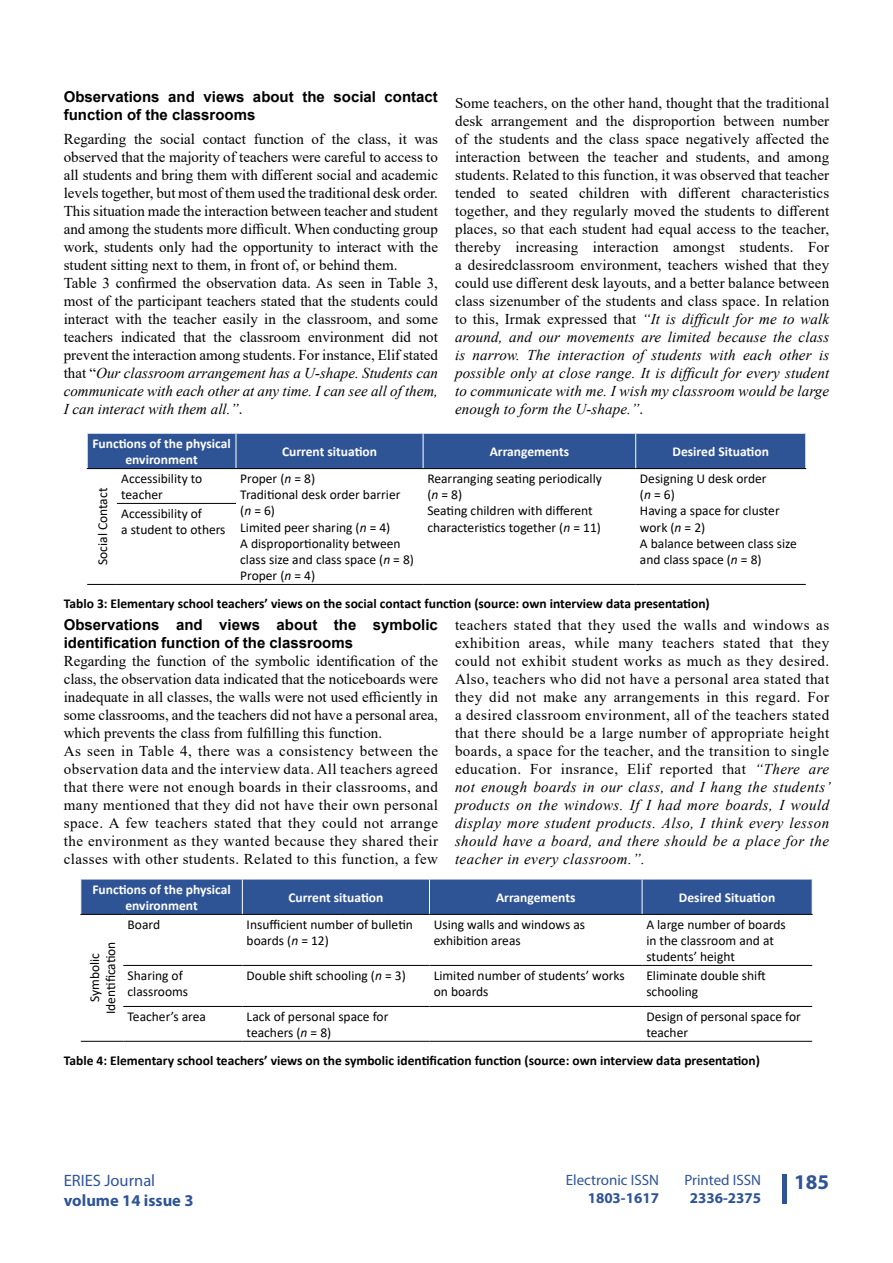
<style>
.page{position:relative;width:893px;height:1263px;background:#fff}
.page>*{position:absolute;margin:0;border:0;box-sizing:border-box;transform-origin:0 0}
.t1{font:700 21px "Myriad Pro";color:#2f5496}
.t2{font:700 16.5px "Myriad Pro";color:#2f5496}
.t3{font:16.5px "Myriad Pro";color:#2f5496}
.t4{font:15px/18px "Times New Roman";color:#000;text-align:justify}
.t5{font:15px/18px "Times New Roman";letter-spacing:.03em;color:#000}
.t6{font:700 15px/18px "Arial";color:#000}
.t7{font:15px "Myriad Pro";color:#2f5496}
.t8{font:700 15px "Myriad Pro";color:#2f5496}
.t9{font:13.5px/16.2px "Calibri";color:#000}
.t10{font:700 13.5px "Calibri";color:#000}
.t11{font:700 13.5px/16.2px "Calibri";color:#fff;text-align:center}
.s1{font-style:italic}
</style>
<div class="page">
<div style="left:782px;top:1174px;width:5px;height:29px;background:#2f5496"></div>
<div style="left:88px;top:434px;width:717px;height:34px;background:#2f5496"></div>
<hr style="left:236px;top:434px;width:1px;height:34px;background:#fff">
<hr style="left:423px;top:434px;width:1px;height:34px;background:#fff">
<hr style="left:635px;top:434px;width:1px;height:34px;background:#fff">
<hr style="left:117px;top:503px;width:119px;height:1px;background:#000">
<hr style="left:87px;top:468px;width:30px;height:1px;background:#000">
<hr style="left:117px;top:468px;width:119px;height:1px;background:#000">
<hr style="left:236px;top:468px;width:187px;height:1px;background:#000">
<hr style="left:423px;top:468px;width:213px;height:1px;background:#000">
<hr style="left:636px;top:468px;width:170px;height:1px;background:#000">
<hr style="left:87px;top:584px;width:30px;height:1px;background:#000">
<hr style="left:117px;top:584px;width:119px;height:1px;background:#000">
<hr style="left:236px;top:584px;width:187px;height:1px;background:#000">
<hr style="left:423px;top:584px;width:213px;height:1px;background:#000">
<hr style="left:636px;top:584px;width:170px;height:1px;background:#000">
<div style="left:81px;top:879px;width:731px;height:35px;background:#2f5496"></div>
<hr style="left:242px;top:879px;width:1px;height:35px;background:#fff">
<hr style="left:429px;top:879px;width:1px;height:35px;background:#fff">
<hr style="left:642px;top:879px;width:1px;height:35px;background:#fff">
<hr style="left:123px;top:965px;width:119px;height:1px;background:#000">
<hr style="left:242px;top:965px;width:187px;height:1px;background:#000">
<hr style="left:429px;top:965px;width:213px;height:1px;background:#000">
<hr style="left:642px;top:965px;width:170px;height:1px;background:#000">
<hr style="left:123px;top:1006px;width:119px;height:1px;background:#000">
<hr style="left:242px;top:1006px;width:187px;height:1px;background:#000">
<hr style="left:429px;top:1006px;width:213px;height:1px;background:#000">
<hr style="left:642px;top:1006px;width:170px;height:1px;background:#000">
<hr style="left:80px;top:914px;width:43px;height:1px;background:#000">
<hr style="left:123px;top:914px;width:119px;height:1px;background:#000">
<hr style="left:242px;top:914px;width:187px;height:1px;background:#000">
<hr style="left:429px;top:914px;width:213px;height:1px;background:#000">
<hr style="left:642px;top:914px;width:171px;height:1px;background:#000">
<hr style="left:81px;top:1041px;width:42px;height:1px;background:#000">
<hr style="left:123px;top:1041px;width:119px;height:1px;background:#000">
<hr style="left:242px;top:1041px;width:187px;height:1px;background:#000">
<hr style="left:429px;top:1041px;width:213px;height:1px;background:#000">
<hr style="left:642px;top:1041px;width:170px;height:1px;background:#000">
<p class="t6" style="left:64px;top:88px;width:376px">Observations and views about the social contact function of the classrooms</p>
<p class="t4" style="left:64px;top:130px;width:376px;text-align:left">Regarding the social contact function of the class, it was observed that the majority of teachers were careful to access to all students and bring them with different social and academic levels together, but most of them used the traditional desk order.<br>This situation made the interaction between teacher and student and among the students more difficult. When conducting group work, students only had the opportunity to interact with the student sitting next to them, in front of, or behind them.<br>Table 3 confirmed the observation data. As seen in Table 3, most of the participant teachers stated that the students could interact with the teacher easily in the classroom, and some teachers indicated that the classroom environment did not prevent the interaction among students. For instance, Elif stated that “<span class="s1">Our classroom arrangement has a U-shape. Students can communicate with each other at any time. I can see all of them, I can interact with them all.”</span>.</p>
<p class="t4" style="left:455px;top:94px;width:376px">Some teachers, on the other hand, thought that the traditional desk arrangement and the disproportion between number of the students and the class space negatively affected the interaction between the teacher and students, and among students. Related to this function, it was observed that teacher tended to seated children with different characteristics together, and they regularly moved the students to different places, so that each student had equal access to the teacher, thereby increasing interaction amongst students. For a desiredclassroom environment, teachers wished that they could use different desk layouts, and a better balance between class sizenumber of the students and class space. In relation to this, Irmak expressed that <span class="s1">“It is difficult for me to walk around, and our movements are limited because the class is narrow. The interaction of students with each other is possible only at close range. It is difficult for every student to communicate with me. I wish my classroom would be large enough to form the U-shape.”</span>.</p>
<p class="t11" style="left:92px;top:435px;width:140px">Functions of the physical environment</p>
<p class="t11" style="left:282px;top:443px;width:97px">Current situation</p>
<p class="t11" style="left:490px;top:443px;width:81px">Arrangements</p>
<p class="t11" style="left:673px;top:443px;width:98px">Desired Situation</p>
<p class="t9" style="left:94px;top:565px;width:79px;rotate:-90deg">Social Contact</p>
<p class="t9" style="left:121px;top:470px;width:83px">Accessibility to teacher</p>
<p class="t9" style="left:240px;top:470px;width:175px">Proper (<span class="s1">n</span> = 8)<br>Traditional desk order barrier (<span class="s1">n</span> = 6)<br>Limited peer sharing (<span class="s1">n</span> = 4)<br>A disproportionality between class size and class space (<span class="s1">n</span> = 8)<br>Proper (<span class="s1">n</span> = 4)</p>
<p class="t9" style="left:427px;top:470px;width:176px">Rearranging seating periodically (<span class="s1">n</span> = 8)<br>Seating children with different characteristics together (<span class="s1">n</span> = 11)</p>
<p class="t9" style="left:640px;top:470px;width:158px">Designing U desk order<br>(<span class="s1">n</span> = 6)<br>Having a space for cluster work (<span class="s1">n</span> = 2)<br>A balance between class size and class space (<span class="s1">n</span> = 8)</p>
<p class="t9" style="left:121px;top:505px;width:106px">Accessibility of<br>a student to others</p>
<p class="t10" style="left:64px;top:594px;width:648px">Tablo 3: Elementary school teachers’ views on the social contact function (source: own interview data presentation)</p>
<p class="t6" style="left:64px;top:615px;width:376px">Observations and views about the symbolic identification function of the classrooms</p>
<p class="t5" style="left:64px;top:652px;width:376px">Regarding the function of the symbolic identification of the class, the observation data indicated that the noticeboards were inadequate in all classes, the walls were not used efficiently in some classrooms, and the teachers did not have a personal area, which prevents the class from fulfilling this function.<br>As seen in Table 4, there was a consistency between the observation data and the interview data. All teachers agreed that there were not enough boards in their classrooms, and many mentioned that they did not have their own personal space. A few teachers stated that they could not arrange the environment as they wanted because they shared their classes with other students. Related to this function, a few</p>
<p class="t4" style="left:455px;top:616px;width:377px">teachers stated that they used the walls and windows as exhibition areas, while many teachers stated that they could not exhibit student works as much as they desired.<br>Also, teachers who did not have a personal area stated that they did not make any arrangements in this regard. For a desired classroom environment, all of the teachers stated that there should be a large number of appropriate height boards, a space for the teacher, and the transition to single education. For insrance, Elif reported that <span class="s1">“There are not enough boards in our class, and I hang the students’ products on the windows. If I had more boards, I would display more student products. Also, I think every lesson should have a board, and there should be a place for the teacher in every classroom.”.</span></p>
<p class="t11" style="left:92px;top:881px;width:140px">Functions of the physical environment</p>
<p class="t11" style="left:288px;top:889px;width:97px">Current situation</p>
<p class="t11" style="left:496px;top:889px;width:81px">Arrangements</p>
<p class="t11" style="left:679px;top:889px;width:98px">Desired Situation</p>
<p class="t9" style="left:86px;top:1014px;width:74px;text-align:center;rotate:-90deg">Symbolic<br>Identification</p>
<p class="t9" style="left:128px;top:916px;width:34px">Board</p>
<p class="t9" style="left:247px;top:916px;width:168px">Insufficient number of bulletin boards (<span class="s1">n</span> = 12)</p>
<p class="t9" style="left:434px;top:916px;width:153px">Using walls and windows as exhibition areas</p>
<p class="t9" style="left:646px;top:916px;width:141px">A large number of boards in the classroom and at students’ height</p>
<p class="t9" style="left:128px;top:967px;width:62px">Sharing of classrooms</p>
<p class="t9" style="left:247px;top:967px;width:161px">Double shift schooling (<span class="s1">n</span> = 3)</p>
<p class="t9" style="left:434px;top:967px;width:193px">Limited number of students’ works on boards</p>
<p class="t9" style="left:646px;top:967px;width:121px">Eliminate double shift schooling</p>
<p class="t9" style="left:128px;top:1008px;width:80px">Teacher’s area</p>
<p class="t9" style="left:247px;top:1008px;width:143px">Lack of personal space for teachers (<span class="s1">n</span> = 8)</p>
<p class="t9" style="left:646px;top:1008px;width:156px">Design of personal space for teacher</p>
<p class="t10" style="left:64px;top:1051px;width:698px">Table 4: Elementary school teachers’ views on the symbolic identification function (source: own interview data presentation)</p>
<p class="t3" style="left:64px;top:1170px;width:93px">ERIES Journal</p>
<p class="t2" style="left:64px;top:1189px;width:131px">volume 14 issue 3</p>
<p class="t7" style="left:566px;top:1171px;width:95px">Electronic ISSN</p>
<h1 class="t1" style="left:794px;top:1169px;width:36px">185</h1>
<p class="t8" style="left:588px;top:1188px;width:73px">1803-1617</p>
<p class="t7" style="left:684px;top:1171px;width:78px">Printed ISSN</p>
<p class="t8" style="left:690px;top:1188px;width:73px">2336-2375</p>
</div>
